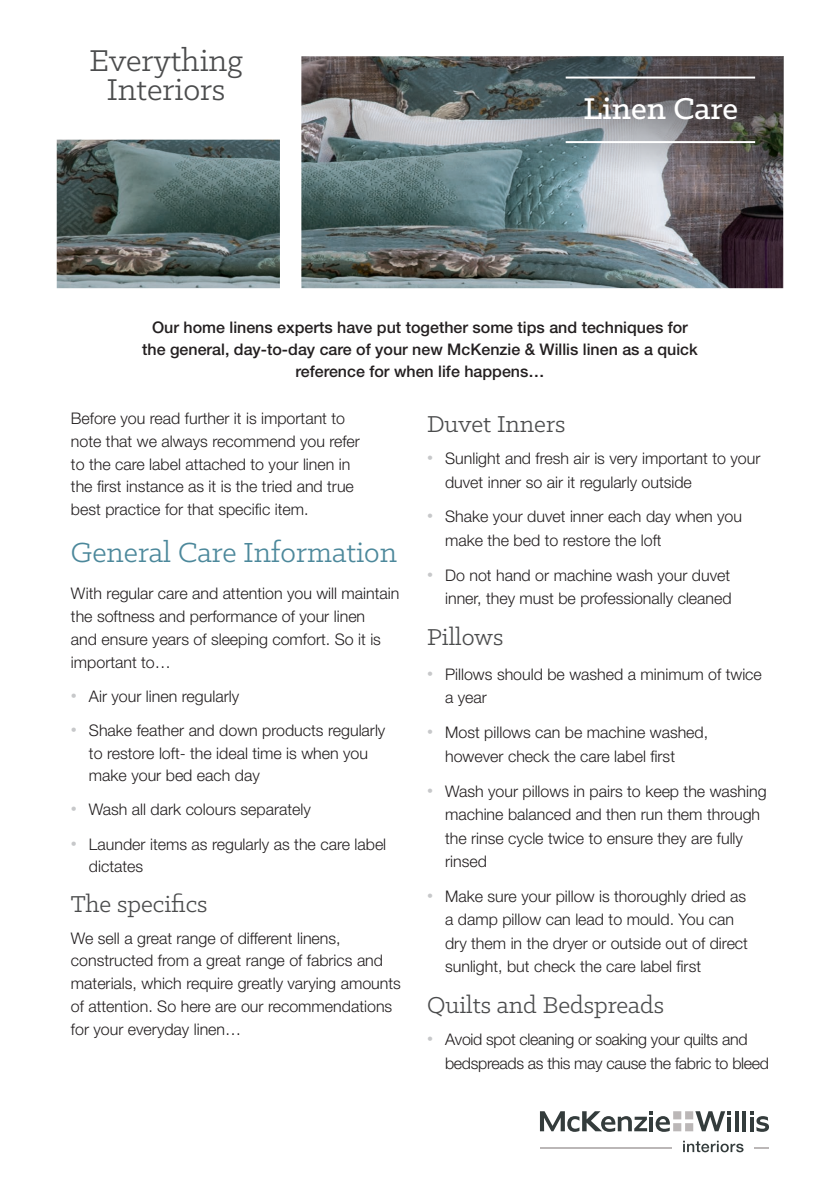
<style>
.page{position:relative;width:840px;height:1191px;background:#fff}
.page>*{position:absolute;margin:0;border:0;box-sizing:border-box;transform-origin:0 0}
.t1{font:34px/29.6px "Klinic Slab";color:#4b4c4d;text-align:center}
.t2{font:500 34px "Klinic Slab";color:#fff}
.t3{font:31.2px "Klinic Slab";color:#4c889b}
.t4{font:26px "Klinic Slab";color:#4b4c4d}
.t5{font:300 16px/22.8px "Helvetica Neue LT Std";color:#231f20}
.t6{font:500 16px/22px "Helvetica Neue LT Std";color:#231f20;text-align:center}
.t7{font:300 16px/23.4px "Helvetica Neue LT Std";letter-spacing:-.02em;color:#231f20}
.s1{font-weight:700;font-size:12px;color:#c7c8ca}
</style>
<div class="page">
<img style="left:57px;top:56px;width:725px;height:232px">
<svg style="left:735px;top:1111px;width:3px;height:20px"></svg>
<svg style="left:742px;top:1111px;width:3px;height:20px"></svg>
<svg style="left:750px;top:1111px;width:18px;height:20px"></svg>
<svg style="left:683px;top:1140px;width:60px;height:12px"></svg>
<svg style="left:540px;top:1111px;width:190px;height:20px"></svg>
<svg style="left:754px;top:1147px;width:14px;height:1px"></svg>
<hr style="left:539px;top:1147px;width:132px;height:1px;background:#bbb7b7">
<svg style="left:455px;top:57px;width:327px;height:118px;background:#686e71"></svg>
<hr style="left:565px;top:141px;width:189px;height:2px;background:#fff">
<hr style="left:565px;top:77px;width:189px;height:2px;background:#fff">
<h1 class="t1" style="left:89px;top:45px;width:155px">Everything<br>Interiors</h1>
<h1 class="t2" style="left:583px;top:87px;width:156px">Linen Care</h1>
<p class="t6" style="left:142px;top:316px;width:556px">Our home linens experts have put together some tips and techniques for the general, day-to-day care of your new McKenzie &amp; Willis linen as a quick reference for when life happens…</p>
<p class="t5" style="left:71px;top:406px;width:290px">Before you read further it is important to note that we always recommend you refer to the care label attached to your linen in the first instance as it is the tried and true best practice for that specific item.</p>
<h2 class="t3" style="left:71px;top:532px;width:327px">General Care Information</h2>
<p class="t5" style="left:71px;top:582px;width:330px">With regular care and attention you will maintain the softness and performance of your linen<br>and ensure years of sleeping comfort. So it is important to…</p>
<p class="t5" style="left:71px;top:684px;width:169px"><span class="s1">•</span> Air your linen regularly</p>
<p class="t5" style="left:89px;top:718px;width:298px;text-indent:-18px"><span class="s1">•</span> Shake feather and down products regularly to restore loft- the ideal time is when you make your bed each day</p>
<p class="t5" style="left:71px;top:798px;width:241px"><span class="s1">•</span> Wash all dark colours separately</p>
<p class="t5" style="left:89px;top:832px;width:298px;text-indent:-18px"><span class="s1">•</span> Launder items as regularly as the care label dictates</p>
<h3 class="t4" style="left:71px;top:888px;width:138px">The specifics</h3>
<p class="t5" style="left:71px;top:926px;width:331px">We sell a great range of different linens, constructed from a great range of fabrics and materials, which require greatly varying amounts of attention. So here are our recommendations for your everyday linen…</p>
<h3 class="t4" style="left:427px;top:407px;width:140px">Duvet Inners</h3>
<p class="t5" style="left:445px;top:446px;width:317px;line-height:23.4px;text-indent:-18px"><span class="s1">•</span> Sunlight and fresh air is very important to your duvet inner so air it regularly outside</p>
<p class="t5" style="left:445px;top:505px;width:298px;line-height:23.4px;text-indent:-18px"><span class="s1">•</span> Shake your duvet inner each day when you make the bed to restore the loft</p>
<p class="t5" style="left:427px;top:563px;width:306px;line-height:23.4px;text-align:right"><span class="s1">•</span> Do not hand or machine wash your duvet inner, they must be professionally cleaned</p>
<h3 class="t4" style="left:427px;top:620px;width:78px">Pillows</h3>
<p class="t5" style="left:445px;top:662px;width:318px;line-height:23.4px;text-indent:-18px"><span class="s1">•</span> Pillows should be washed a minimum of twice a year</p>
<p class="t5" style="left:445px;top:720px;width:264px;line-height:23.4px;text-indent:-18px"><span class="s1">•</span> Most pillows can be machine washed, however check the care label first</p>
<p class="t5" style="left:445px;top:779px;width:323px;line-height:23.4px;text-indent:-18px"><span class="s1">•</span> Wash your pillows in pairs to keep the washing machine balanced and then run them through the rinse cycle twice to ensure they are fully rinsed</p>
<p class="t5" style="left:445px;top:884px;width:304px;line-height:23.4px;text-indent:-18px"><span class="s1">•</span> Make sure your pillow is thoroughly dried as a damp pillow can lead to mould. You can dry them in the dryer or outside out of direct sunlight, but check the care label first</p>
<h3 class="t4" style="left:427px;top:988px;width:238px">Quilts and Bedspreads</h3>
<p class="t7" style="left:445px;top:1027px;width:325px;text-indent:-18px"><span class="s1">•</span> Avoid spot cleaning or soaking your quilts and bedspreads as this may cause the fabric to bleed</p>
</div>
